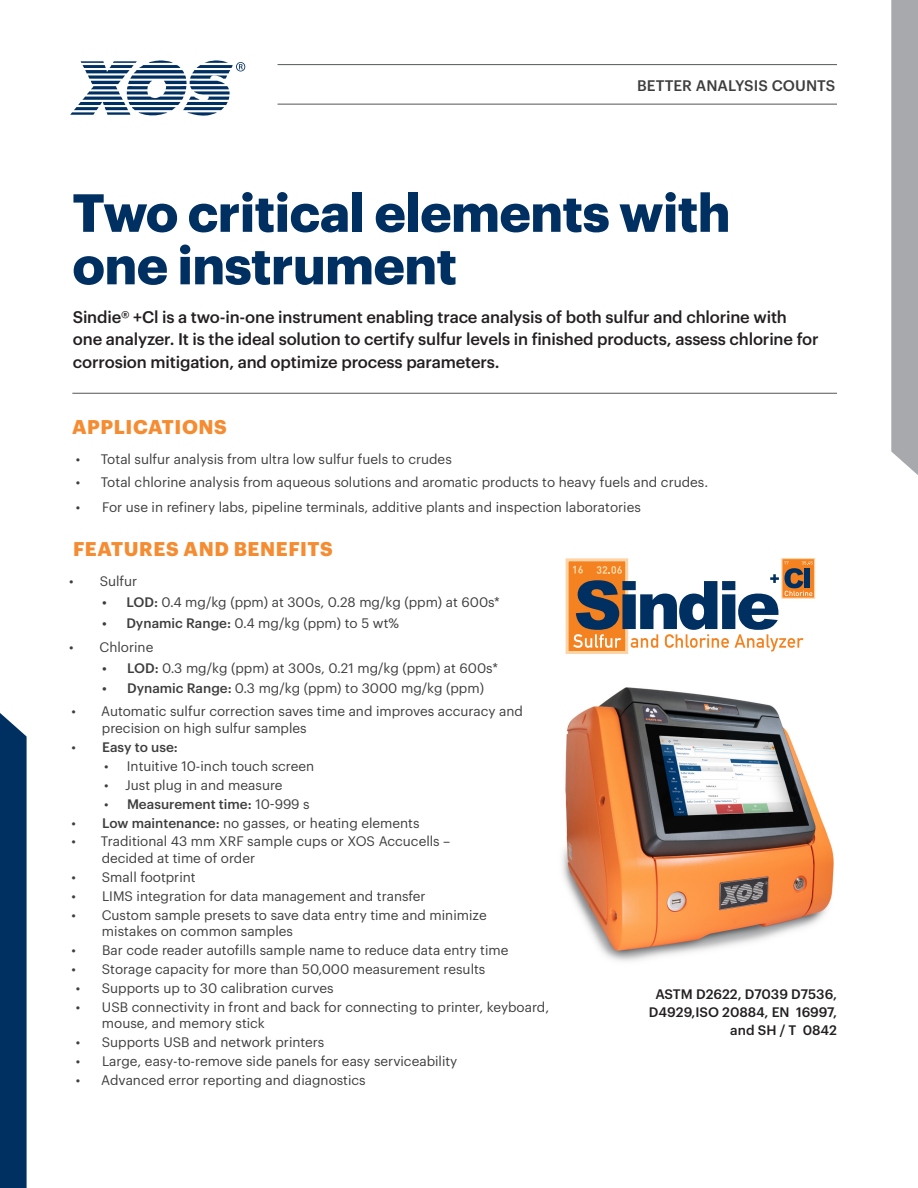
<style>
.page{position:relative;width:918px;height:1188px;background:#fff}
.page>*{position:absolute;margin:0;border:0;box-sizing:border-box;transform-origin:0 0}
.t1{font:700 52.5px/52.5px "Graphik";letter-spacing:-.01em;color:#003062}
.t2{font:700 19.5px "Graphik";letter-spacing:.03em;color:#f68c32}
.t3{font:500 16.5px/22.5px "Graphik";letter-spacing:-.01em;color:#231f20}
.t4{font:500 15px "Graphik";letter-spacing:.005em;color:#3e3e3f}
.t5{font:13.5px/16.5px "Graphik";color:#3e3e3f}
.t6{font:500 13.5px/18px "Graphik";color:#231f20;text-align:right}
.t7{font:500 13.5px "Graphik";color:#3e3e3f}
.s1{font-weight:500}
.s2{font-weight:400}
</style>
<div class="page">
<img style="left:562px;top:687px;width:272px;height:274px">
<svg style="left:891px;top:0;width:27px;height:475px;background:#adaeb1"></svg>
<div style="left:0;top:713px;width:27px;height:475px;background:#003062"></div>
<svg style="left:70px;top:60px;width:175px;height:56px"></svg>
<hr style="left:278px;top:64px;width:559px;height:1px;background:#545555">
<hr style="left:278px;top:104px;width:559px;height:1px;background:#545555">
<hr style="left:72px;top:393px;width:765px;height:1px;background:#545555">
<div style="left:782px;top:559px;width:33px;height:39px;background:#f58220"></div>
<div style="left:781px;top:558px;width:34px;height:41px;border:1px solid #fdd3a8"></div>
<div style="left:567px;top:560px;width:60px;height:92px;background:#f58220"></div>
<div style="left:566px;top:558px;width:62px;height:96px;border:3px solid #fdd3a8"></div>
<svg style="left:573px;top:561px;width:240px;height:91px"></svg>
<p class="t4" style="left:637px;top:74px;width:200px">BETTER ANALYSIS COUNTS</p>
<p class="t1" style="left:72px;top:182px;width:660px">Two critical elements with one instrument</p>
<p class="t3" style="left:73px;top:304px;width:747px">Sindie® +Cl is a two-in-one instrument enabling trace analysis of both sulfur and chlorine with one analyzer. It is the ideal solution to certify sulfur levels in finished products, assess chlorine for corrosion mitigation, and optimize process parameters.</p>
<p class="t2" style="left:72px;top:412px;width:156px">APPLICATIONS</p>
<p class="t5" style="left:76px;top:449px;width:377px">• Total sulfur analysis from ultra low sulfur fuels to crudes</p>
<p class="t5" style="left:76px;top:473px;width:634px">• Total chlorine analysis from aqueous solutions and aromatic products to heavy fuels and crudes.</p>
<p class="t5" style="left:76px;top:497px;width:567px">• For use in refinery labs, pipeline terminals, additive plants and inspection laboratories</p>
<p class="t2" style="left:73px;top:534px;width:261px">FEATURES AND BENEFITS</p>
<p class="t5" style="left:69px;top:572px;width:70px">• Sulfur</p>
<p class="t5" style="left:102px;top:593px;width:399px"><span class="s1">• LOD:</span> 0.4 mg/kg (ppm) at 300s, 0.28 mg/kg (ppm) at 600s*</p>
<p class="t5" style="left:102px;top:614px;width:298px"><span class="s1">• Dynamic Range:</span> 0.4 mg/kg (ppm) to 5 wt%</p>
<p class="t5" style="left:69px;top:637px;width:86px">• Chlorine</p>
<p class="t5" style="left:102px;top:658px;width:397px"><span class="s1">• LOD:</span> 0.3 mg/kg (ppm) at 300s, 0.21 mg/kg (ppm) at 600s*</p>
<p class="t5" style="left:102px;top:679px;width:383px"><span class="s1">• Dynamic Range:</span> 0.3 mg/kg (ppm) to 3000 mg/kg (ppm)</p>
<p class="t5" style="left:102px;top:702px;width:423px;text-indent:-31px">• Automatic sulfur correction saves time and improves accuracy and precision on high sulfur samples</p>
<p class="t7" style="left:71px;top:737px;width:108px"><span class="s2">•</span> Easy to use:</p>
<p class="t5" style="left:104px;top:756px;width:211px">• Intuitive 10-inch touch screen</p>
<p class="t5" style="left:104px;top:775px;width:180px">• Just plug in and measure</p>
<p class="t7" style="left:104px;top:793px;width:207px"><span class="s2">•</span> Measurement time: <span class="s2">10-999 s</span></p>
<p class="t5" style="left:71px;top:813px;width:350px">• <span class="s1">Low maintenance:</span> no gasses, or heating elements</p>
<p class="t5" style="left:102px;top:832px;width:350px;text-indent:-30px">• Traditional 43 mm XRF sample cups or XOS Accucells – decided at time of order</p>
<p class="t5" style="left:71px;top:868px;width:126px">• Small footprint</p>
<p class="t5" style="left:71px;top:887px;width:356px">• LIMS integration for data management and transfer</p>
<p class="t5" style="left:102px;top:905px;width:386px;text-indent:-31px">• Custom sample presets to save data entry time and minimize mistakes on common samples</p>
<p class="t5" style="left:71px;top:941px;width:439px">• Bar code reader autofills sample name to reduce data entry time</p>
<p class="t5" style="left:71px;top:960px;width:416px">• Storage capacity for more than 50,000 measurement results</p>
<p class="t5" style="left:76px;top:979px;width:259px">• Supports up to 30 calibration curves</p>
<p class="t5" style="left:102px;top:998px;width:449px;text-indent:-26px">• USB connectivity in front and back for connecting to printer, keyboard, mouse, and memory stick</p>
<p class="t5" style="left:76px;top:1033px;width:250px">• Supports USB and network printers</p>
<p class="t5" style="left:76px;top:1052px;width:383px">• Large, easy-to-remove side panels for easy serviceability</p>
<p class="t5" style="left:76px;top:1071px;width:291px">• Advanced error reporting and diagnostics</p>
<p class="t6" style="left:649px;top:984px;width:190px">ASTM D2622, D7039 D7536,<br>D4929,ISO 20884, EN 16997, and SH / T 0842</p>
</div>
